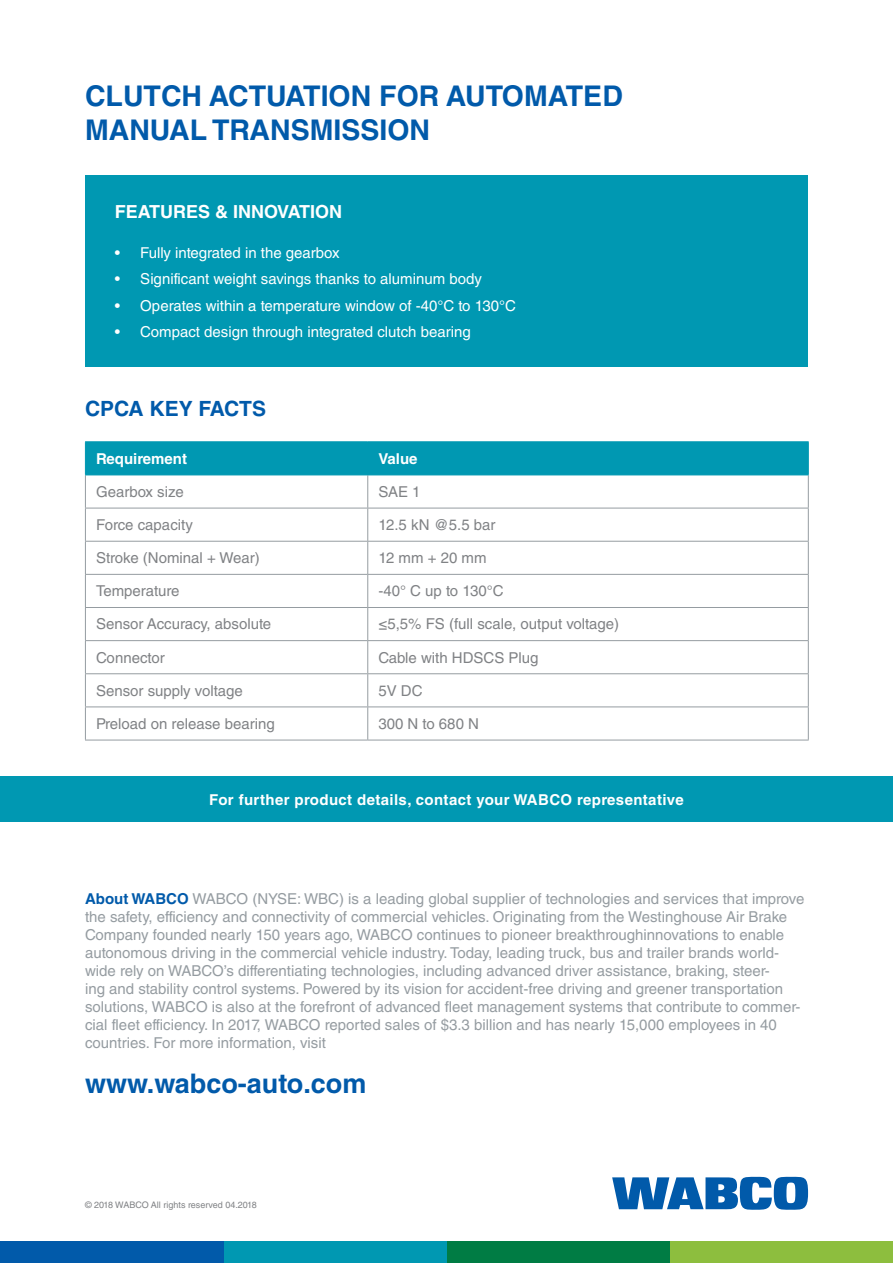
<style>
.page{position:relative;width:893px;height:1263px;background:#fff}
.page>*{position:absolute;margin:0;border:0;box-sizing:border-box;transform-origin:0 0}
.t1{font:700 28.5px/34.2px "Helvetica LT Std";color:#015aaa}
.t2{font:700 27px "Helvetica LT Std";color:#015aaa}
.Headline_Content{font:700 21px "Helvetica LT Std";color:#015aaa}
.Headline_small{font:700 18px "Helvetica LT Std";color:#fff}
.t3{font:15px/18px "Helvetica LT Std";color:#959ca1}
.t4{font:15px "Helvetica LT Std";color:#808285}
.t5{font:15px "Helvetica LT Std";color:#fff}
.t6{font:700 15px "Helvetica LT Std";letter-spacing:.025em;color:#fff}
.t7{font:700 15px "Helvetica LT Std";color:#fff}
.t8{font:9px "Helvetica LT Std";color:#808285}
.s1{font-weight:700;color:#015aaa}
</style>
<div class="page">
<svg style="left:612px;top:1176px;width:196px;height:34px"></svg>
<div style="left:670px;top:1242px;width:223px;height:21px;background:#8dbe3e"></div>
<div style="left:446px;top:1242px;width:224px;height:21px;background:#007c44"></div>
<div style="left:223px;top:1242px;width:223px;height:21px;background:#0098b2"></div>
<div style="left:0;top:1242px;width:223px;height:21px;background:#015aaa"></div>
<div style="left:0;top:776px;width:893px;height:46px;background:#0098b2"></div>
<div style="left:85px;top:176px;width:723px;height:191px;background:#0098b2"></div>
<div style="left:86px;top:442px;width:722px;height:33px;background:#0098b2"></div>
<hr style="left:85px;top:475px;width:1px;height:33px;background:#959ca1">
<hr style="left:367px;top:475px;width:1px;height:33px;background:#959ca1">
<hr style="left:808px;top:475px;width:1px;height:33px;background:#959ca1">
<hr style="left:85px;top:508px;width:283px;height:1px;background:#959ca1">
<hr style="left:85px;top:508px;width:1px;height:33px;background:#959ca1">
<hr style="left:368px;top:508px;width:441px;height:1px;background:#959ca1">
<hr style="left:367px;top:508px;width:1px;height:33px;background:#959ca1">
<hr style="left:808px;top:508px;width:1px;height:33px;background:#959ca1">
<hr style="left:85px;top:541px;width:283px;height:1px;background:#959ca1">
<hr style="left:85px;top:542px;width:1px;height:32px;background:#959ca1">
<hr style="left:368px;top:541px;width:441px;height:1px;background:#959ca1">
<hr style="left:367px;top:542px;width:1px;height:32px;background:#959ca1">
<hr style="left:808px;top:542px;width:1px;height:32px;background:#959ca1">
<hr style="left:85px;top:574px;width:283px;height:1px;background:#959ca1">
<hr style="left:85px;top:575px;width:1px;height:32px;background:#959ca1">
<hr style="left:368px;top:574px;width:441px;height:1px;background:#959ca1">
<hr style="left:367px;top:575px;width:1px;height:32px;background:#959ca1">
<hr style="left:808px;top:575px;width:1px;height:32px;background:#959ca1">
<hr style="left:85px;top:607px;width:283px;height:1px;background:#959ca1">
<hr style="left:85px;top:608px;width:1px;height:32px;background:#959ca1">
<hr style="left:368px;top:607px;width:441px;height:1px;background:#959ca1">
<hr style="left:367px;top:608px;width:1px;height:32px;background:#959ca1">
<hr style="left:808px;top:608px;width:1px;height:32px;background:#959ca1">
<hr style="left:85px;top:640px;width:283px;height:1px;background:#959ca1">
<hr style="left:85px;top:641px;width:1px;height:32px;background:#959ca1">
<hr style="left:368px;top:640px;width:441px;height:1px;background:#959ca1">
<hr style="left:367px;top:641px;width:1px;height:32px;background:#959ca1">
<hr style="left:808px;top:641px;width:1px;height:32px;background:#959ca1">
<hr style="left:85px;top:673px;width:283px;height:1px;background:#959ca1">
<hr style="left:85px;top:674px;width:1px;height:32px;background:#959ca1">
<hr style="left:368px;top:673px;width:441px;height:1px;background:#959ca1">
<hr style="left:367px;top:674px;width:1px;height:32px;background:#959ca1">
<hr style="left:808px;top:674px;width:1px;height:32px;background:#959ca1">
<hr style="left:85px;top:706px;width:283px;height:1px;background:#959ca1">
<hr style="left:85px;top:707px;width:1px;height:33px;background:#959ca1">
<hr style="left:368px;top:706px;width:441px;height:1px;background:#959ca1">
<hr style="left:367px;top:707px;width:1px;height:33px;background:#959ca1">
<hr style="left:808px;top:707px;width:1px;height:33px;background:#959ca1">
<hr style="left:85px;top:740px;width:283px;height:1px;background:#959ca1">
<hr style="left:368px;top:740px;width:441px;height:1px;background:#959ca1">
<hr style="left:85px;top:441px;width:283px;height:1px;background:#0098b2">
<hr style="left:85px;top:442px;width:1px;height:33px;background:#0098b2">
<hr style="left:368px;top:441px;width:441px;height:1px;background:#0098b2">
<hr style="left:367px;top:442px;width:1px;height:33px;background:#0098b2">
<hr style="left:808px;top:442px;width:1px;height:33px;background:#0098b2">
<hr style="left:85px;top:475px;width:283px;height:1px;background:#0098b2">
<hr style="left:368px;top:475px;width:441px;height:1px;background:#0098b2">
<p class="t1" style="left:85px;top:78px;width:539px">CLUTCH ACTUATION FOR AUTOMATED<br>MANUAL TRANSMISSION</p>
<p class="Headline_small" style="left:115px;top:201px;width:229px">FEATURES &amp; INNOVATION</p>
<p class="t5" style="left:115px;top:244px;width:226px">• Fully integrated in the gearbox</p>
<p class="t5" style="left:115px;top:270px;width:369px">• Significant weight savings thanks to aluminum body</p>
<p class="t5" style="left:115px;top:297px;width:403px">• Operates within a temperature window of -40°C to 130°C</p>
<p class="t5" style="left:115px;top:323px;width:358px">• Compact design through integrated clutch bearing</p>
<p class="Headline_Content" style="left:85px;top:396px;width:182px">CPCA KEY FACTS</p>
<p class="t7" style="left:96px;top:449px;width:93px">Requirement</p>
<p class="t6" style="left:378px;top:449px;width:41px">Value</p>
<p class="t4" style="left:96px;top:483px;width:89px">Gearbox size</p>
<p class="t4" style="left:378px;top:483px;width:44px">SAE 1</p>
<p class="t4" style="left:96px;top:516px;width:99px">Force capacity</p>
<p class="t4" style="left:378px;top:516px;width:119px">12.5 kN @5.5 bar</p>
<p class="t4" style="left:96px;top:549px;width:165px">Stroke (Nominal + Wear)</p>
<p class="t4" style="left:378px;top:549px;width:110px">12 mm + 20 mm</p>
<p class="t4" style="left:96px;top:582px;width:85px">Temperature</p>
<p class="t4" style="left:378px;top:582px;width:127px">-40° C up to 130°C</p>
<p class="t4" style="left:96px;top:615px;width:177px">Sensor Accuracy, absolute</p>
<p class="t4" style="left:378px;top:615px;width:242px">≤5,5% FS (full scale, output voltage)</p>
<p class="t4" style="left:96px;top:649px;width:70px">Connector</p>
<p class="t4" style="left:378px;top:649px;width:162px">Cable with HDSCS Plug</p>
<p class="t4" style="left:96px;top:682px;width:148px">Sensor supply voltage</p>
<p class="t4" style="left:378px;top:682px;width:46px">5V DC</p>
<p class="t4" style="left:96px;top:715px;width:180px">Preload on release bearing</p>
<p class="t4" style="left:378px;top:715px;width:102px">300 N to 680 N</p>
<p class="t6" style="left:209px;top:791px;width:476px">For further product details, contact your WABCO representative</p>
<p class="t3" style="left:85px;top:889px;width:721px"><span class="s1">About WABCO</span> WABCO (NYSE: WBC) is a leading global supplier of technologies and services that improve the safety, efficiency and connectivity of commercial vehicles. Originating from the Westinghouse Air Brake Company founded nearly 150 years ago, WABCO continues to pioneer breakthroughinnovations to enable autonomous driving in the commercial vehicle industry. Today, leading truck, bus and trailer brands world&shy;wide rely on WABCO’s differentiating technologies, including advanced driver assistance, braking, steer-<br>ing and stability control systems. Powered by its vision for accident-free driving and greener transportation solutions, WABCO is also at the forefront of advanced fleet management systems that contribute to commer&shy;cial fleet efficiency. In 2017, WABCO reported sales of $3.3 billion and has nearly 15,000 employees in 40 countries. For more information, visit</p>
<p class="t2" style="left:85px;top:1067px;width:283px">www.wabco-auto.com</p>
<p class="t8" style="left:85px;top:1200px;width:173px">© 2018 WABCO All rights reserved 04.2018</p>
</div>
